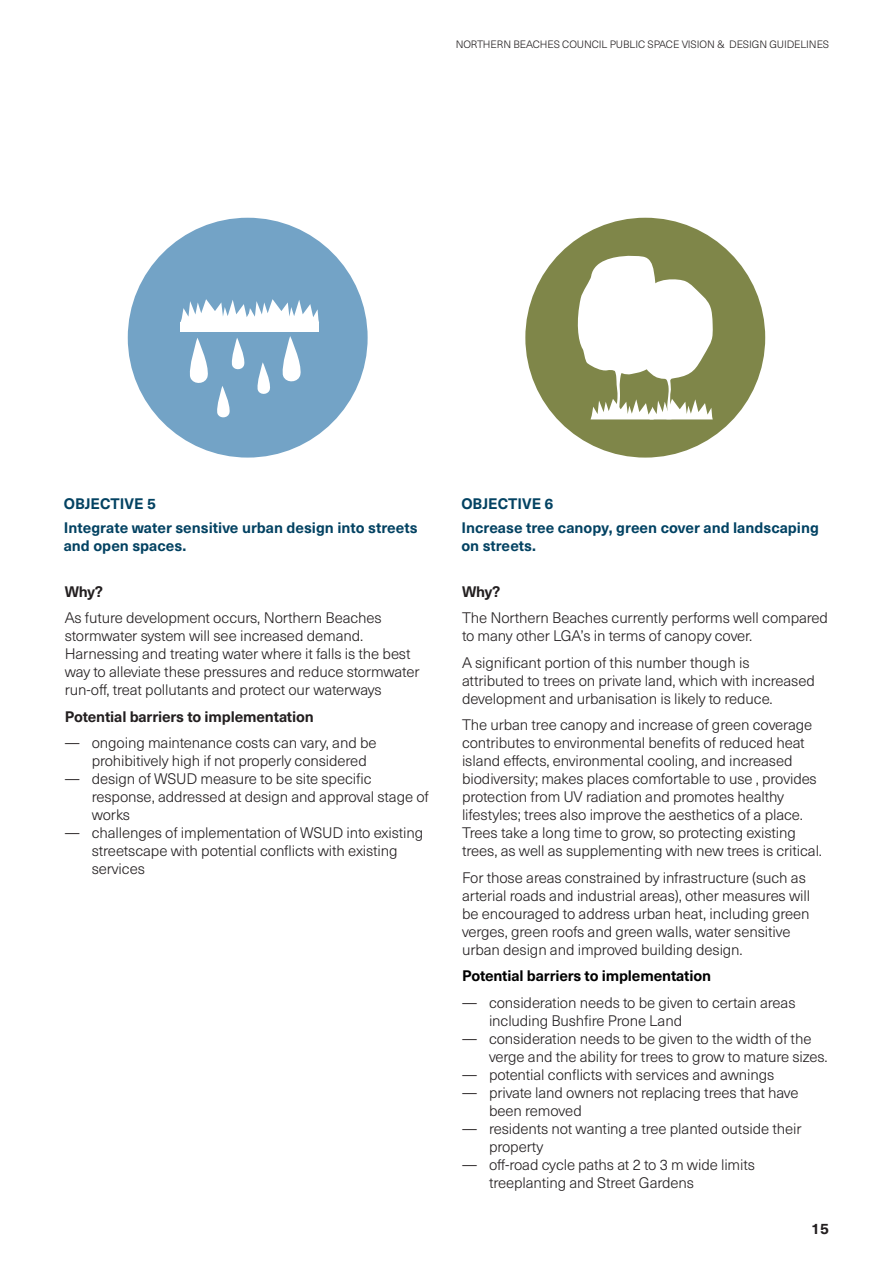
<style>
.page{position:relative;width:893px;height:1263px;background:#fff}
.page>*{position:absolute;margin:0;border:0;box-sizing:border-box;transform-origin:0 0}
.L_heading_medium{font:300 15px/18px "Neue Haas Unica Pro";letter-spacing:-.01em;color:#231f20}
.L_heading_medium-2{font:700 15px/23.2px "Neue Haas Unica Pro";color:#034262}
.L_heading_medium-3{font:700 15px "Neue Haas Unica Pro";letter-spacing:-.01em;color:#231f20}
.t1{font:700 15px "Neue Haas Unica Pro";letter-spacing:-.01em;color:#000}
.t2{font:300 10.5px "Neue Haas Unica Pro";letter-spacing:-.01em;color:#231f20}
.s1{font-weight:700}
.s2{color:#004263}
</style>
<div class="page">
<div style="left:128px;top:218px;width:240px;height:240px;background:#73a3c6;border-radius:50%"></div>
<svg style="left:180px;top:299px;width:139px;height:23px"></svg>
<div style="left:180px;top:322px;width:139px;height:10px;background:#fff"></div>
<svg style="left:257px;top:362px;width:13px;height:32px"></svg>
<svg style="left:282px;top:336px;width:19px;height:46px"></svg>
<svg style="left:189px;top:338px;width:56px;height:80px"></svg>
<div style="left:525px;top:218px;width:240px;height:240px;background:#7f8649;border-radius:50%"></div>
<svg style="left:577px;top:255px;width:136px;height:164px"></svg>
<p class="t2" style="left:456px;top:38px;width:375px">NORTHERN BEACHES COUNCIL PUBLIC SPACE VISION &amp; DESIGN GUIDELINES</p>
<p class="L_heading_medium-2" style="left:64px;top:492px;width:355px">OBJECTIVE 5<br>Integrate water sensitive urban design into streets</p>
<p class="L_heading_medium-2" style="left:64px;top:534px;width:124px">and open spaces.</p>
<p class="L_heading_medium" style="left:65px;top:578px;width:318px;line-height:26.5px"><span class="s1">Why?<br></span>As future development occurs, Northern Beaches</p>
<p class="L_heading_medium" style="left:65px;top:627px;width:356px">stormwater system will see increased demand.<br>Harnessing and treating water where it falls is the best way to alleviate these pressures and reduce stormwater run-off, treat pollutants and protect our waterways</p>
<p class="L_heading_medium-3" style="left:65px;top:707px;width:251px">Potential barriers to implementation</p>
<p class="L_heading_medium" style="left:92px;top:734px;width:286px;text-indent:-27px">— ongoing maintenance costs can vary, and be prohibitively high if not properly considered</p>
<p class="L_heading_medium" style="left:92px;top:770px;width:339px;text-indent:-27px">— design of WSUD measure to be site specific response, addressed at design and approval stage of works</p>
<p class="L_heading_medium" style="left:65px;top:824px;width:360px">— challenges of implementation of WSUD into existing</p>
<p class="L_heading_medium" style="left:92px;top:842px;width:308px">streetscape with potential conflicts with existing services</p>
<p class="L_heading_medium-2" style="left:461px;top:492px;width:359px">OBJECTIVE 6<br>Increase tree canopy, <span class="s2">green cover and landscaping</span></p>
<p class="L_heading_medium-2" style="left:461px;top:534px;width:76px">on streets.</p>
<p class="L_heading_medium" style="left:462px;top:578px;width:368px;line-height:26.5px"><span class="s1">Why?<br></span>The Northern Beaches currently performs well compared</p>
<p class="L_heading_medium" style="left:462px;top:623px;width:292px;line-height:26.5px">to many other LGA’s in terms of canopy cover.<br>A significant portion of this number though is</p>
<p class="L_heading_medium" style="left:462px;top:672px;width:355px">attributed to trees on private land, which with increased development and urbanisation is likely to reduce.</p>
<p class="L_heading_medium" style="left:462px;top:716px;width:362px">The urban tree canopy and increase of green coverage contributes to environmental benefits of reduced heat island effects, environmental cooling, and increased biodiversity; makes places comfortable to use , provides protection from UV radiation and promotes healthy lifestyles; trees also improve the aesthetics of a place.<br>Trees take a long time to grow, so protecting existing trees, as well as supplementing with new trees is critical.</p>
<p class="L_heading_medium" style="left:462px;top:869px;width:350px">For those areas constrained by infrastructure (such as arterial roads and industrial areas), other measures will be encouraged to address urban heat, including green verges, green roofs and green walls, water sensitive urban design and improved building design.</p>
<p class="t1" style="left:462px;top:967px;width:251px">Potential barriers to implementation</p>
<p class="L_heading_medium" style="left:489px;top:994px;width:308px;text-indent:-27px">— consideration needs to be given to certain areas including Bushfire Prone Land</p>
<p class="L_heading_medium" style="left:489px;top:1030px;width:340px;text-indent:-27px">— consideration needs to be given to the width of the verge and the ability for trees to grow to mature sizes.</p>
<p class="L_heading_medium" style="left:462px;top:1066px;width:314px">— potential conflicts with services and awnings</p>
<p class="L_heading_medium" style="left:489px;top:1084px;width:311px;text-indent:-27px">— private land owners not replacing trees that have been removed</p>
<p class="L_heading_medium" style="left:489px;top:1120px;width:314px;text-indent:-27px">— residents not wanting a tree planted outside their property</p>
<p class="L_heading_medium" style="left:489px;top:1156px;width:268px;text-indent:-27px">— off-road cycle paths at 2 to 3 m wide limits treeplanting and Street Gardens</p>
<p class="L_heading_medium-3" style="left:811px;top:1219px;width:19px">15</p>
</div>
